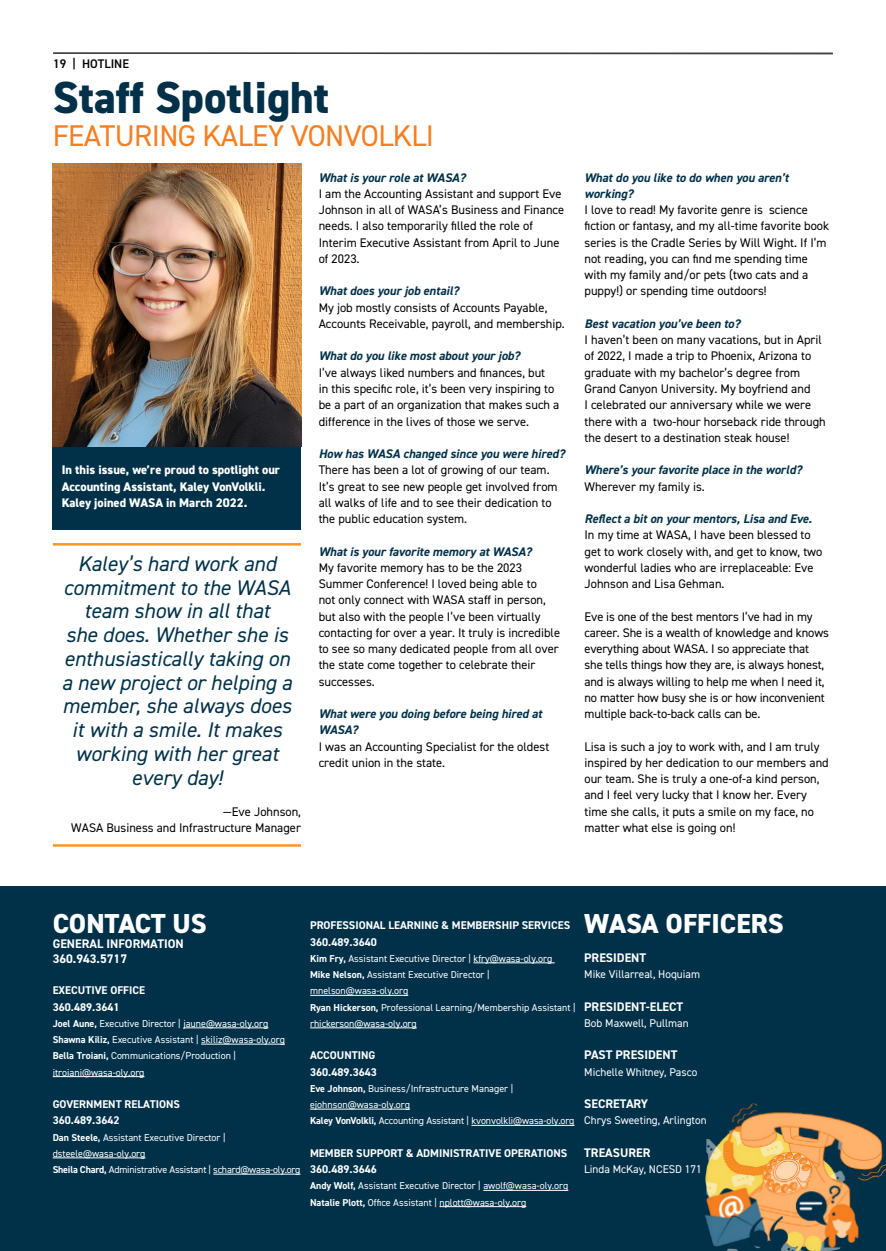
<style>
.page{position:relative;width:886px;height:1251px;background:#fff}
.page>*{position:absolute;margin:0;border:0;box-sizing:border-box;transform-origin:0 0}
._36pt_bold{font:800 45px "DIN2014";color:#003149}
.Subheader{font:30px "DIN2014";letter-spacing:-.02em;color:#f57e20}
._22pt_bold{font:800 27.5px "DIN2014";color:#fff}
.Quote_centered{font:italic 21.25px/23.8px "DIN2014";color:#003149;text-align:center}
.Body{font:12.5px/16.2px "DIN2014";color:#000}
.Body-2{font:italic 700 12.5px/16.2px "DIN2014";color:#003149}
.Body-3{font:800 12.5px/16.2px "DIN2014";color:#fff}
.Body-4{font:700 12.5px "DIN2014";color:#fff}
._22pt_bold-2{font:700 12.5px "DIN2014";color:#fff}
.t1{font:600 12.5px "DIN2014";color:#000}
.Body-5{font:700 11.25px "DIN2014";color:#fff}
.Body-6{font:11.25px "DIN2014";color:#fff}
.Body-7{font:10px/16.2px "DIN2014";color:#fff}
.Body-8{font:10px "DIN2014";letter-spacing:-.02em;color:#fff}
.s1{font-weight:700}
</style>
<div class="page">
<svg style="left:53px;top:52px;width:780px;height:3px"></svg>
<div style="left:53px;top:420px;width:248px;height:109px;background:#003149"></div>
<img style="left:53px;top:164px;width:248px;height:282px">
<hr style="left:53px;top:543px;width:248px;height:2px;background:#f89725">
<hr style="left:53px;top:844px;width:248px;height:3px;background:#f89725">
<div style="left:0;top:887px;width:886px;height:364px;background:#003149"></div>
<hr style="left:183px;top:1027px;width:85px;height:1px;background:#fff">
<hr style="left:201px;top:1044px;width:84px;height:1px;background:#fff">
<hr style="left:53px;top:1076px;width:91px;height:1px;background:#fff">
<hr style="left:53px;top:1157px;width:92px;height:1px;background:#fff">
<hr style="left:213px;top:1174px;width:87px;height:1px;background:#fff">
<hr style="left:473px;top:962px;width:82px;height:1px;background:#fff">
<hr style="left:310px;top:995px;width:98px;height:1px;background:#fff">
<hr style="left:310px;top:1027px;width:107px;height:1px;background:#fff">
<hr style="left:310px;top:1109px;width:100px;height:1px;background:#fff">
<hr style="left:471px;top:1125px;width:103px;height:1px;background:#fff">
<hr style="left:483px;top:1190px;width:85px;height:1px;background:#fff">
<hr style="left:439px;top:1206px;width:87px;height:1px;background:#fff">
<img style="left:705px;top:1103px;width:181px;height:148px">
<p class="t1" style="left:53px;top:55px;width:77px">19 | HOTLINE</p>
<p class="_36pt_bold" style="left:53px;top:68px;width:278px">Staff Spotlight</p>
<p class="Subheader" style="left:53px;top:117px;width:383px">FEATURING KALEY VONVOLKLI</p>
<p class="Body-3" style="left:62px;top:462px;width:220px">In this issue, we’re proud to spotlight our<br>Accounting Assistant, Kaley VonVolkli.<br>Kaley joined WASA in March 2022.</p>
<p class="Quote_centered" style="left:62px;top:551px;width:232px">Kaley’s hard work and commitment to the WASA team show in all that<br>she does. Whether she is enthusiastically taking on a new project or helping a member, she always does it with a smile. It makes working with her great every day!</p>
<p class="Body" style="left:223px;top:803px;width:79px">—Eve Johnson,</p>
<p class="Body" style="left:71px;top:819px;width:231px">WASA Business and Infrastructure Manager</p>
<p class="Body-2" style="left:319px;top:169px;width:148px">What is your role at WASA?</p>
<p class="Body" style="left:319px;top:185px;width:247px">I am the Accounting Assistant and support Eve Johnson in all of WASA’s Business and Finance needs. I also temporarily filled the role of Interim Executive Assistant from April to June of 2023.</p>
<p class="Body-2" style="left:319px;top:283px;width:142px">What does your job entail?</p>
<p class="Body" style="left:319px;top:299px;width:248px">My job mostly consists of Accounts Payable,<br>Accounts Receivable, payroll, and membership.</p>
<p class="Body-2" style="left:319px;top:348px;width:203px">What do you like most about your job?</p>
<p class="Body" style="left:319px;top:364px;width:242px">I’ve always liked numbers and finances, but<br>in this specific role, it’s been very inspiring to be a part of an organization that makes such a difference in the lives of those we serve.</p>
<p class="Body-2" style="left:319px;top:445px;width:248px">How has WASA changed since you were hired?</p>
<p class="Body" style="left:319px;top:462px;width:240px">There has been a lot of growing of our team.<br>It’s great to see new people get involved from all walks of life and to see their dedication to the public education system.</p>
<p class="Body-2" style="left:319px;top:543px;width:214px">What is your favorite memory at WASA?</p>
<p class="Body" style="left:319px;top:559px;width:243px">My favorite memory has to be the 2023<br>Summer Conference! I loved being able to<br>not only connect with WASA staff in person, but also with the people I’ve been virtually contacting for over a year. It truly is incredible to see so many dedicated people from all over the state come together to celebrate their successes.</p>
<p class="Body-2" style="left:319px;top:705px;width:225px">What were you doing before being hired at<br>WASA?</p>
<p class="Body" style="left:319px;top:738px;width:232px">I was an Accounting Specialist for the oldest credit union in the state.</p>
<p class="Body-2" style="left:584px;top:169px;width:206px">What do you like to do when you aren’t working?</p>
<p class="Body" style="left:584px;top:202px;width:246px">I love to read! My favorite genre is science fiction or fantasy, and my all-time favorite book series is the Cradle Series by Will Wight. If I’m not reading, you can find me spending time with my family and/or pets (two cats and a puppy!) or spending time outdoors!</p>
<p class="Body-2" style="left:584px;top:315px;width:157px">Best vacation you’ve been to?</p>
<p class="Body" style="left:584px;top:332px;width:243px">I haven’t been on many vacations, but in April of 2022, I made a trip to Phoenix, Arizona to graduate with my bachelor’s degree from Grand Canyon University. My boyfriend and<br>I celebrated our anniversary while we were there with a two-hour horseback ride through the desert to a destination steak house!</p>
<p class="Body-2" style="left:584px;top:462px;width:219px">Where’s your favorite place in the world?</p>
<p class="Body" style="left:584px;top:478px;width:122px">Wherever my family is.</p>
<p class="Body-2" style="left:584px;top:510px;width:229px">Reflect a bit on your mentors, Lisa and Eve.</p>
<p class="Body" style="left:584px;top:527px;width:239px">In my time at WASA, I have been blessed to get to work closely with, and get to know, two wonderful ladies who are irreplaceable: Eve Johnson and Lisa Gehman.</p>
<p class="Body" style="left:584px;top:608px;width:246px">Eve is one of the best mentors I’ve had in my career. She is a wealth of knowledge and knows everything about WASA. I so appreciate that she tells things how they are, is always honest, and is always willing to help me when I need it, no matter how busy she is or how inconvenient multiple back-to-back calls can be.</p>
<p class="Body" style="left:584px;top:738px;width:246px">Lisa is such a joy to work with, and I am truly inspired by her dedication to our members and our team. She is truly a one-of-a kind person, and I feel very lucky that I know her. Every time she calls, it puts a smile on my face, no matter what else is going on!</p>
<p class="_22pt_bold" style="left:53px;top:905px;width:156px">CONTACT US</p>
<p class="_22pt_bold-2" style="left:53px;top:936px;width:133px">GENERAL INFORMATION</p>
<p class="_22pt_bold-2" style="left:53px;top:951px;width:76px">360.943.5717</p>
<p class="Body-5" style="left:53px;top:983px;width:94px">EXECUTIVE OFFICE</p>
<p class="Body-5" style="left:53px;top:999px;width:68px">360.489.3641</p>
<p class="Body-7" style="left:53px;top:1015px;width:234px"><span class="s1">Joel Aune,</span> Executive Director | jaune@wasa-oly.org<br><span class="s1">Shawna Kiliz,</span> Executive Assistant | skiliz@wasa-oly.org<br><span class="s1">Bella Troiani,</span> Communications/Production |</p>
<p class="Body-7" style="left:53px;top:1064px;width:93px">itroiani@wasa-oly.org</p>
<p class="Body-5" style="left:53px;top:1097px;width:129px">GOVERNMENT RELATIONS</p>
<p class="Body-5" style="left:53px;top:1113px;width:68px">360.489.3642</p>
<p class="Body-7" style="left:53px;top:1129px;width:174px"><span class="s1">Dan Steele,</span> Assistant Executive Director |</p>
<p class="Body-7" style="left:53px;top:1145px;width:94px">dsteele@wasa-oly.org</p>
<p class="Body-8" style="left:53px;top:1163px;width:249px"><span class="s1">Sheila Chard,</span> Administrative Assistant | schard@wasa-oly.org</p>
<p class="Body-5" style="left:310px;top:918px;width:262px">PROFESSIONAL LEARNING &amp; MEMBERSHIP SERVICES</p>
<p class="Body-5" style="left:310px;top:934px;width:68px">360.489.3640</p>
<p class="Body-7" style="left:310px;top:950px;width:244px"><span class="s1">Kim Fry,</span> Assistant Executive Director | kfry@wasa-oly.org</p>
<p class="Body-7" style="left:310px;top:966px;width:181px"><span class="s1">Mike Nelson,</span> Assistant Executive Director |</p>
<p class="Body-7" style="left:310px;top:982px;width:100px">mnelson@wasa-oly.org</p>
<p class="Body-7" style="left:310px;top:999px;width:267px"><span class="s1">Ryan Hickerson,</span> Professional Learning/Membership Assistant | rhickerson@wasa-oly.org</p>
<p class="Body-5" style="left:310px;top:1048px;width:67px">ACCOUNTING</p>
<p class="Body-5" style="left:310px;top:1064px;width:68px">360.489.3643</p>
<p class="Body-7" style="left:310px;top:1080px;width:205px"><span class="s1">Eve Johnson,</span> Business/Infrastructure Manager |</p>
<p class="Body-7" style="left:310px;top:1096px;width:101px">ejohnson@wasa-oly.org</p>
<p class="Body-7" style="left:310px;top:1112px;width:266px"><span class="s1">Kaley VonVolkli,</span> Accounting Assistant | kvonvolkli@wasa-oly.org</p>
<p class="Body-5" style="left:310px;top:1145px;width:259px">MEMBER SUPPORT &amp; ADMINISTRATIVE OPERATIONS</p>
<p class="Body-5" style="left:310px;top:1162px;width:68px">360.489.3646</p>
<p class="Body-7" style="left:310px;top:1177px;width:260px"><span class="s1">Andy Wolf,</span> Assistant Executive Director | awolf@wasa-oly.org</p>
<p class="Body-7" style="left:310px;top:1194px;width:218px"><span class="s1">Natalie Plott,</span> Office Assistant | nplott@wasa-oly.org</p>
<p class="_22pt_bold" style="left:584px;top:905px;width:201px">WASA OFFICERS</p>
<p class="Body-4" style="left:584px;top:949px;width:63px">PRESIDENT</p>
<p class="Body-6" style="left:584px;top:967px;width:117px">Mike Villarreal, Hoquiam</p>
<p class="Body-4" style="left:584px;top:998px;width:100px">PRESIDENT-ELECT</p>
<p class="Body-6" style="left:584px;top:1016px;width:106px">Bob Maxwell, Pullman</p>
<p class="Body-4" style="left:584px;top:1047px;width:95px">PAST PRESIDENT</p>
<p class="Body-6" style="left:584px;top:1065px;width:114px">Michelle Whitney, Pasco</p>
<p class="Body-4" style="left:584px;top:1095px;width:65px">SECRETARY</p>
<p class="Body-6" style="left:584px;top:1113px;width:124px">Chrys Sweeting, Arlington</p>
<p class="Body-4" style="left:584px;top:1144px;width:68px">TREASURER</p>
<p class="Body-6" style="left:584px;top:1162px;width:119px">Linda McKay, NCESD 171</p>
</div>
